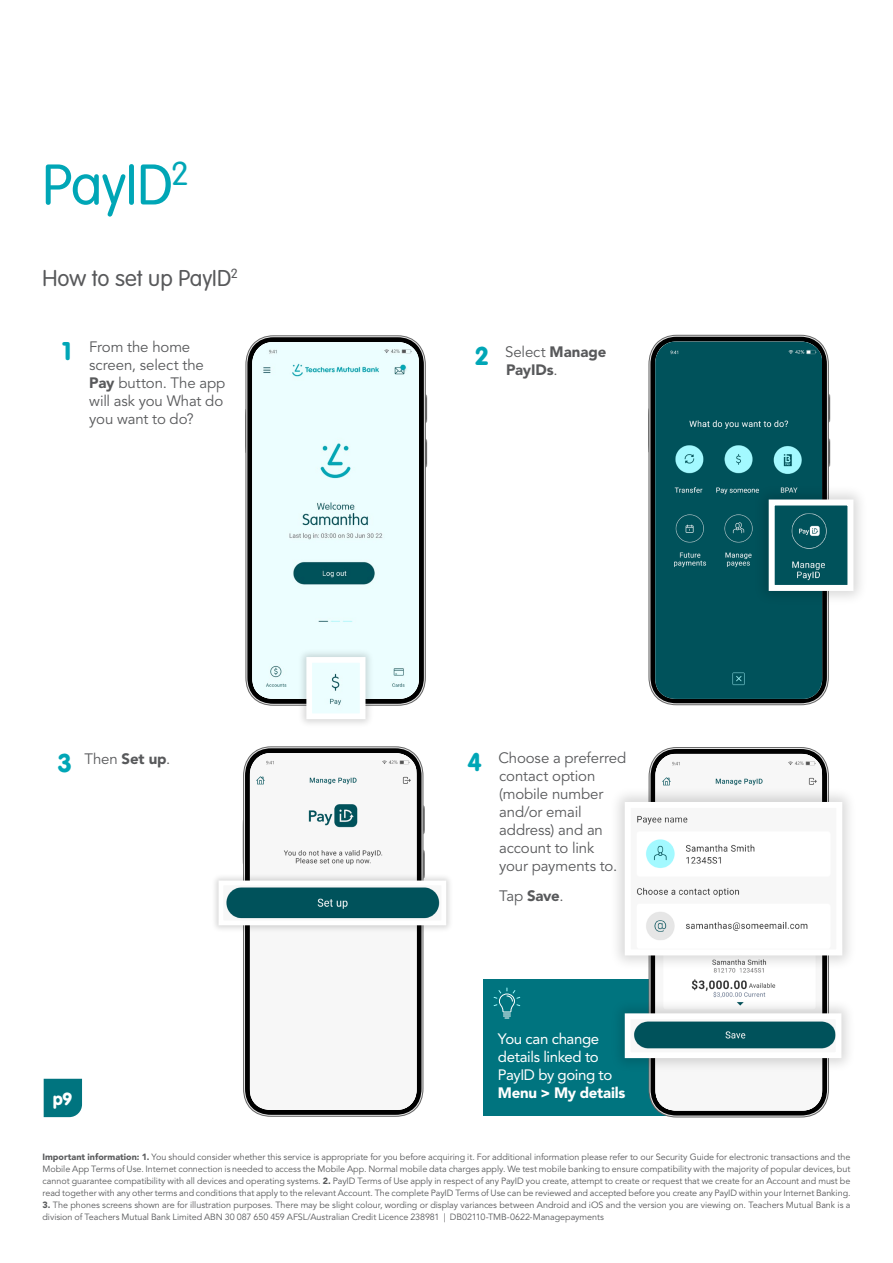
<style>
.page{position:relative;width:893px;height:1263px;background:#fff}
.page>*{position:absolute;margin:0;border:0;box-sizing:border-box;transform-origin:0 0}
.t1{font:300 60px "VAG Rundschrift D";letter-spacing:-.01em;color:#00a6b6}
.t2{font:300 24px "VAG Rundschrift D";letter-spacing:-.005em;color:#58595b}
.t3{font:18.3px "VAG Rundschrift D";color:#fff}
.t4{font:15px/18px "Avenir LT Std";letter-spacing:-.01em;color:#58595b}
.t5{font:15px/18px "Avenir LT Std";letter-spacing:-.025em;color:#fff}
.t6{font:900 15px/18px "Avenir LT Std";letter-spacing:-.01em;color:#58595b}
.t7{font:900 15px "Avenir LT Std";letter-spacing:-.015em;color:#fff}
.t8{font:9px/12px "Avenir LT Std";letter-spacing:-.005em;color:#58595b;text-align:justify}
.s1{font-family:"VAG Rundschrift D";font-size:27px;color:#00a6b6}
.s2{font-weight:900}
.s3{font-family:"VAG Rundschrift D";font-weight:400;font-size:27px;color:#00a6b6}
.s4{font-weight:400}
</style>
<div class="page">
<div style="left:483px;top:979px;width:182px;height:137px;background:#00747f"></div>
<svg style="left:493px;top:987px;width:28px;height:32px"></svg>
<svg style="left:651px;top:749px;width:176px;height:366px;fill:#000"></svg>
<img style="left:655px;top:754px;width:167px;height:356px">
<svg style="left:423px;top:805px;width:2px;height:29px"></svg>
<svg style="left:423px;top:850px;width:2px;height:23px"></svg>
<svg style="left:245px;top:748px;width:176px;height:367px;fill:#000"></svg>
<img style="left:250px;top:753px;width:167px;height:357px">
<div style="left:610px;top:998px;width:246px;height:75px;background:#000;opacity:.15"></div>
<img style="left:632px;top:1020px;width:202px;height:31px">
<div style="left:625px;top:1013px;width:216px;height:45px;border:6px solid #fff"></div>
<div style="left:211px;top:873px;width:243px;height:60px;background:#000;opacity:.15"></div>
<img style="left:225px;top:886px;width:215px;height:33px">
<div style="left:610px;top:787px;width:248px;height:184px;background:#000;opacity:.15"></div>
<img style="left:632px;top:809px;width:203px;height:139px">
<svg style="left:44px;top:1079px;width:38px;height:38px"></svg>
<svg style="left:426px;top:394px;width:1px;height:29px"></svg>
<svg style="left:426px;top:439px;width:1px;height:29px"></svg>
<svg style="left:247px;top:337px;width:177px;height:367px;fill:#000"></svg>
<img style="left:252px;top:342px;width:167px;height:357px">
<div style="left:297px;top:648px;width:78px;height:81px;background:#000;opacity:.15"></div>
<div style="left:313px;top:664px;width:45px;height:48px;background:#ecfeff"></div>
<div style="left:306px;top:657px;width:59px;height:62px;border:6px solid #fff"></div>
<svg style="left:829px;top:394px;width:1px;height:29px"></svg>
<svg style="left:829px;top:438px;width:1px;height:29px"></svg>
<svg style="left:650px;top:337px;width:177px;height:366px;fill:#000"></svg>
<img style="left:655px;top:342px;width:167px;height:357px">
<div style="left:753px;top:484px;width:116px;height:122px;background:#000;opacity:.15"></div>
<img style="left:776px;top:506px;width:70px;height:78px">
<div style="left:769px;top:499px;width:84px;height:92px;border:6px solid #fff"></div>
<h1 class="t1" style="left:43px;top:152px;width:148px">PayID<sup>2</sup></h1>
<h2 class="t2" style="left:43px;top:265px;width:197px">How to set up PayID<sup>2</sup></h2>
<h3 class="t4" style="left:89px;top:338px;width:138px;text-indent:-27px"><span class="s1">1</span> From the home screen, select the<br><span class="s2">Pay</span> button. The app will ask you What do you want to do?</h3>
<h3 class="t4" style="left:57px;top:750px;width:115px"><span class="s1">3</span> Then <span class="s2">Set up</span>.</h3>
<h3 class="t3" style="left:53px;top:1088px;width:21px">p9</h3>
<h3 class="t6" style="left:506px;top:343px;width:102px;text-indent:-31px"><span class="s3">2</span> <span class="s4">Select</span> Manage<br>PayIDs<span class="s4">.</span></h3>
<h3 class="t4" style="left:499px;top:749px;width:129px;text-indent:-32px"><span class="s1">4</span> Choose a preferred contact option (mobile number and/or email address) and an account to link your payments to.</h3>
<h3 class="t4" style="left:499px;top:887px;width:66px">Tap <span class="s2">Save</span>.</h3>
<h3 class="t5" style="left:498px;top:1030px;width:116px">You can change details linked to<br>PayID by going to</h3>
<h3 class="t7" style="left:498px;top:1084px;width:129px">Menu &gt; My details</h3>
<p class="t8" style="left:43px;top:1151px;width:809px"><span class="s2">Important information: 1.</span> You should consider whether this service is appropriate for you before acquiring it. For additional information please refer to our Security Guide for electronic transactions and the Mobile App Terms of Use. Internet connection is needed to access the Mobile App. Normal mobile data charges apply. We test mobile banking to ensure compatibility with the majority of popular devices, but cannot guarantee compatibility with all devices and operating systems. <span class="s2">2.</span> PayID Terms of Use apply in respect of any PayID you create, attempt to create or request that we create for an Account and must be read together with any other terms and conditions that apply to the relevant Account. The complete PayID Terms of Use can be reviewed and accepted before you create any PayID within your Internet Banking.</p>
<p class="t8" style="left:43px;top:1199px;width:809px"><span class="s2">3.</span> The phones screens shown are for illustration purposes. There may be slight colour, wording or display variances between Android and iOS and the version you are viewing on. Teachers Mutual Bank is a division of Teachers Mutual Bank Limited ABN 30 087 650 459 AFSL/Australian Credit Licence 238981 | DB02110-TMB-0622-Managepayments</p>
</div>
